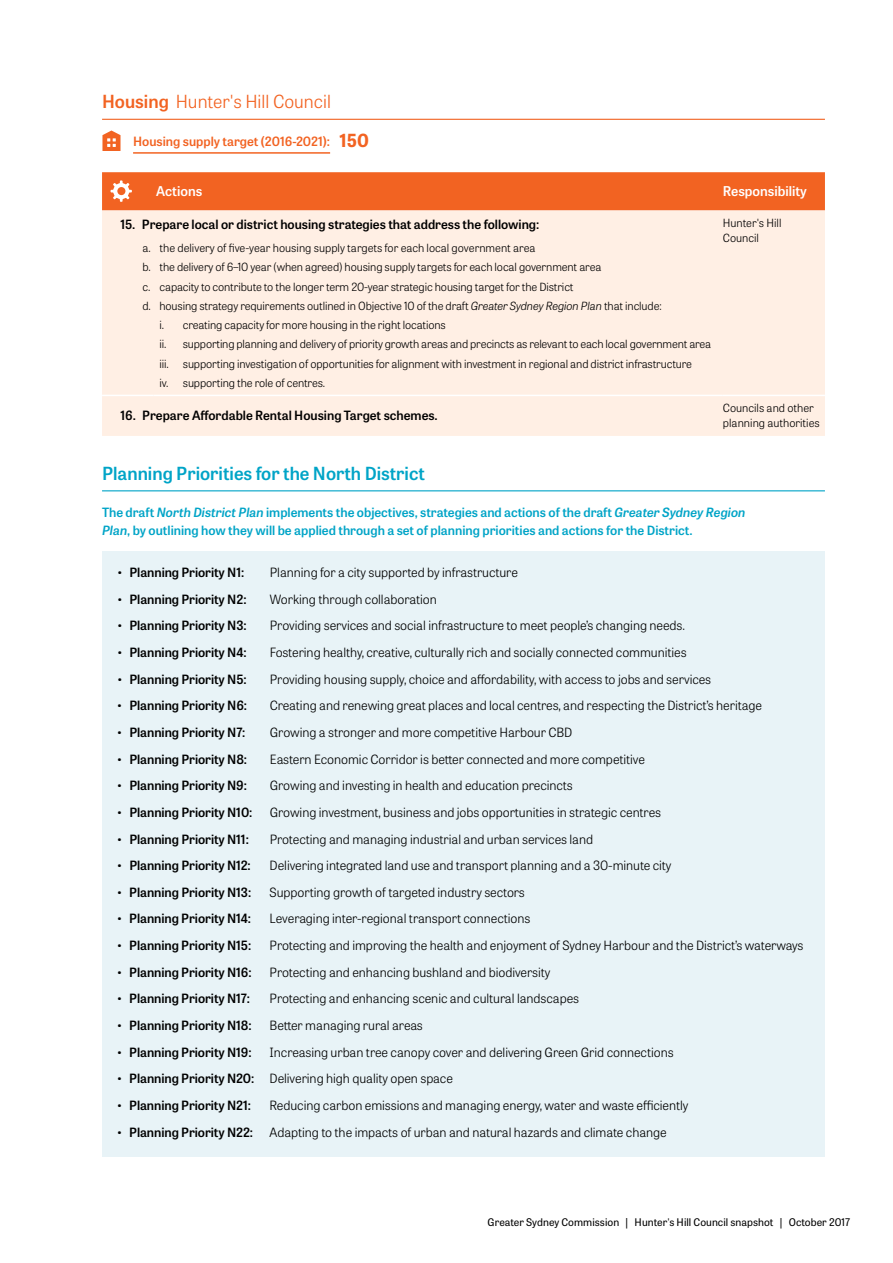
<style>
.page{position:relative;width:893px;height:1263px;background:#fff}
.page>*{position:absolute;margin:0;border:0;box-sizing:border-box;transform-origin:0 0}
.t1{font:600 18px "Tablet Gothic";color:#00a4c7}
.t2{font:300 18px "Tablet Gothic";color:#f26322}
.t3{font:600 13.5px "Tablet Gothic";color:#fff}
.t4{font:300 12.75px "Tablet Gothic";letter-spacing:-.005em;color:#000}
.t5{font:600 12.75px "Tablet Gothic";letter-spacing:-.005em;color:#000}
.t6{font:600 12.75px/18px "Tablet Gothic";color:#00a4c7}
.t7{font:600 12.75px "Tablet Gothic";color:#f26322}
.t8{font:300 11.25px/15px "Tablet Gothic";letter-spacing:-.01em;color:#000}
.t9{font:10.5px "Tablet Gothic";letter-spacing:.005em;color:#000}
.s1{font-weight:600}
.s2{font-weight:700;font-size:18px}
.s3{font-style:italic}
</style>
<div class="page">
<hr style="left:102px;top:119px;width:723px;height:1px;background:#f26322">
<svg style="left:102px;top:131px;width:19px;height:20px"></svg>
<hr style="left:133px;top:152px;width:197px;height:2px;background:#f26322">
<hr style="left:102px;top:490px;width:723px;height:1px;background:#00a4c7">
<div style="left:102px;top:210px;width:723px;height:226px;background:#ffefe4"></div>
<hr style="left:102px;top:395px;width:52px;height:1px;background:#fff">
<hr style="left:154px;top:395px;width:569px;height:1px;background:#fff">
<hr style="left:723px;top:395px;width:102px;height:1px;background:#fff">
<div style="left:102px;top:172px;width:723px;height:38px;background:#f26322"></div>
<div style="left:102px;top:551px;width:723px;height:606px;background:#e8f3f7"></div>
<h1 class="t2" style="left:102px;top:89px;width:230px"><span class="s1">Housing</span> Hunter's Hill Council</h1>
<p class="t7" style="left:133px;top:132px;width:237px">Housing supply target (2016-2021): <span class="s2">150</span></p>
<p class="t3" style="left:156px;top:182px;width:48px">Actions</p>
<p class="t3" style="left:723px;top:182px;width:85px">Responsibility</p>
<p class="t5" style="left:120px;top:215px;width:421px">15. Prepare local or district housing strategies that address the following:</p>
<p class="t8" style="left:142px;top:240px;width:395px">a. the delivery of five-year housing supply targets for each local government area</p>
<p class="t8" style="left:142px;top:259px;width:460px">b. the delivery of 6–10 year (when agreed) housing supply targets for each local government area</p>
<p class="t8" style="left:142px;top:279px;width:433px">c. capacity to contribute to the longer term 20-year strategic housing target for the District</p>
<p class="t8" style="left:142px;top:298px;width:521px">d. housing strategy requirements outlined in Objective 10 of the draft <span class="s3">Greater Sydney Region Plan</span> that include:</p>
<p class="t8" style="left:159px;top:317px;width:288px">i. creating capacity for more housing in the right locations</p>
<p class="t8" style="left:159px;top:336px;width:553px">ii. supporting planning and delivery of priority growth areas and precincts as relevant to each local government area</p>
<p class="t8" style="left:159px;top:356px;width:534px">iii. supporting investigation of opportunities for alignment with investment in regional and district infrastructure</p>
<p class="t8" style="left:159px;top:375px;width:167px">iv. supporting the role of centres.</p>
<p class="t8" style="left:723px;top:215px;width:60px">Hunter's Hill<br>Council</p>
<p class="t5" style="left:120px;top:407px;width:319px">16. Prepare Affordable Rental Housing Target schemes.</p>
<p class="t8" style="left:723px;top:400px;width:98px">Councils and other planning authorities</p>
<h1 class="t1" style="left:102px;top:460px;width:324px">Planning Priorities for the North District</h1>
<p class="t6" style="left:102px;top:503px;width:645px">The draft <span class="s3">North District Plan</span> implements the objectives, strategies and actions of the draft <span class="s3">Greater Sydney Region<br>Plan</span>, by outlining how they will be applied through a set of planning priorities and actions for the District.</p>
<p class="t5" style="left:117px;top:563px;width:129px">• Planning Priority N1:</p>
<p class="t4" style="left:270px;top:564px;width:250px">Planning for a city supported by infrastructure</p>
<p class="t5" style="left:117px;top:590px;width:131px">• Planning Priority N2:</p>
<p class="t4" style="left:270px;top:591px;width:169px">Working through collaboration</p>
<p class="t5" style="left:117px;top:617px;width:131px">• Planning Priority N3:</p>
<p class="t4" style="left:270px;top:617px;width:417px">Providing services and social infrastructure to meet people’s changing needs.</p>
<p class="t5" style="left:117px;top:643px;width:131px">• Planning Priority N4:</p>
<p class="t4" style="left:270px;top:644px;width:418px">Fostering healthy, creative, culturally rich and socially connected communities</p>
<p class="t5" style="left:117px;top:670px;width:132px">• Planning Priority N5:</p>
<p class="t4" style="left:270px;top:670px;width:443px">Providing housing supply, choice and affordability, with access to jobs and services</p>
<p class="t5" style="left:117px;top:697px;width:132px">• Planning Priority N6:</p>
<p class="t4" style="left:270px;top:697px;width:494px">Creating and renewing great places and local centres, and respecting the District’s heritage</p>
<p class="t5" style="left:117px;top:723px;width:130px">• Planning Priority N7:</p>
<p class="t4" style="left:270px;top:724px;width:304px">Growing a stronger and more competitive Harbour CBD</p>
<p class="t5" style="left:117px;top:750px;width:132px">• Planning Priority N8:</p>
<p class="t4" style="left:270px;top:750px;width:377px">Eastern Economic Corridor is better connected and more competitive</p>
<p class="t5" style="left:117px;top:777px;width:132px">• Planning Priority N9:</p>
<p class="t4" style="left:270px;top:777px;width:305px">Growing and investing in health and education precincts</p>
<p class="t5" style="left:117px;top:803px;width:137px">• Planning Priority N10:</p>
<p class="t4" style="left:270px;top:804px;width:393px">Growing investment, business and jobs opportunities in strategic centres</p>
<p class="t5" style="left:117px;top:830px;width:134px">• Planning Priority N11:</p>
<p class="t4" style="left:270px;top:830px;width:325px">Protecting and managing industrial and urban services land</p>
<p class="t5" style="left:117px;top:856px;width:136px">• Planning Priority N12:</p>
<p class="t4" style="left:270px;top:857px;width:403px">Delivering integrated land use and transport planning and a 30-minute city</p>
<p class="t5" style="left:117px;top:883px;width:136px">• Planning Priority N13:</p>
<p class="t4" style="left:270px;top:883px;width:257px">Supporting growth of targeted industry sectors</p>
<p class="t5" style="left:117px;top:910px;width:136px">• Planning Priority N14:</p>
<p class="t4" style="left:270px;top:910px;width:262px">Leveraging inter-regional transport connections</p>
<p class="t5" style="left:117px;top:936px;width:136px">• Planning Priority N15:</p>
<p class="t4" style="left:270px;top:937px;width:535px">Protecting and improving the health and enjoyment of Sydney Harbour and the District’s waterways</p>
<p class="t5" style="left:117px;top:963px;width:137px">• Planning Priority N16:</p>
<p class="t4" style="left:270px;top:963px;width:282px">Protecting and enhancing bushland and biodiversity</p>
<p class="t5" style="left:117px;top:990px;width:135px">• Planning Priority N17:</p>
<p class="t4" style="left:270px;top:990px;width:311px">Protecting and enhancing scenic and cultural landscapes</p>
<p class="t5" style="left:116px;top:1016px;width:137px">• Planning Priority N18:</p>
<p class="t4" style="left:270px;top:1017px;width:155px">Better managing rural areas</p>
<p class="t5" style="left:116px;top:1043px;width:137px">• Planning Priority N19:</p>
<p class="t4" style="left:270px;top:1043px;width:406px">Increasing urban tree canopy cover and delivering Green Grid connections</p>
<p class="t4" style="left:116px;top:1070px;width:338px"><span class="s1">• Planning Priority N20:</span> Delivering high quality open space</p>
<p class="t5" style="left:116px;top:1096px;width:136px">• Planning Priority N21:</p>
<p class="t4" style="left:270px;top:1097px;width:420px">Reducing carbon emissions and managing energy, water and waste efficiently</p>
<p class="t5" style="left:116px;top:1123px;width:138px">• Planning Priority N22:</p>
<p class="t4" style="left:270px;top:1123px;width:399px">Adapting to the impacts of urban and natural hazards and climate change</p>
<p class="t9" style="left:488px;top:1215px;width:364px">Greater Sydney Commission | Hunter's Hill Council snapshot | October 2017</p>
</div>
